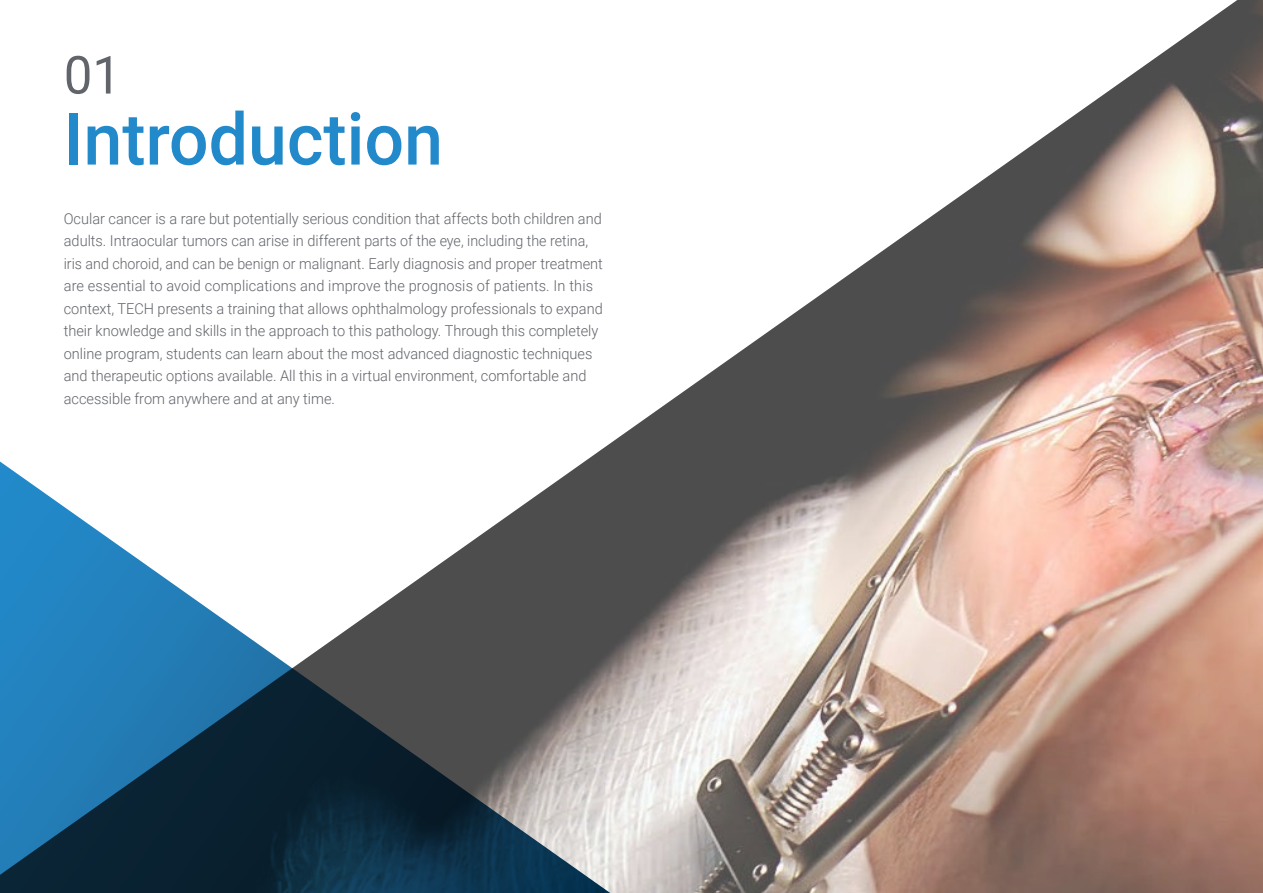
<style>
.page{position:relative;width:1263px;height:893px;background:#fff}
.page>*{position:absolute;margin:0;border:0;box-sizing:border-box;transform-origin:0 0}
.t1{font:500 72px "Roboto";color:#2289ca}
.t2{font:52.5px "Roboto";color:#61646a}
.t3{font:300 15px/22.5px "Roboto";color:#61646a}
.s1{color:#1f89ca}
</style>
<div class="page">
<img style="left:606px;top:0;width:657px;height:893px">
<svg style="left:0;top:446px;width:640px;height:447px"></svg>
<h2 class="t2" style="left:64px;top:38px;width:59px">01</h2>
<h1 class="t1" style="left:64px;top:89px;width:381px">Introd<span class="s1">u</span>ction</h1>
<p class="t3" style="left:64px;top:207px;width:541px">Ocular cancer is a rare but potentially serious condition that affects both children and adults. Intraocular tumors can arise in different parts of the eye, including the retina, iris and choroid, and can be benign or malignant. Early diagnosis and proper treatment are essential to avoid complications and improve the prognosis of patients. In this context, TECH presents a training that allows ophthalmology professionals to expand their knowledge and skills in the approach to this pathology. Through this completely online program, students can learn about the most advanced diagnostic techniques and therapeutic options available. All this in a virtual environment, comfortable and accessible from anywhere and at any time.</p>
</div>
